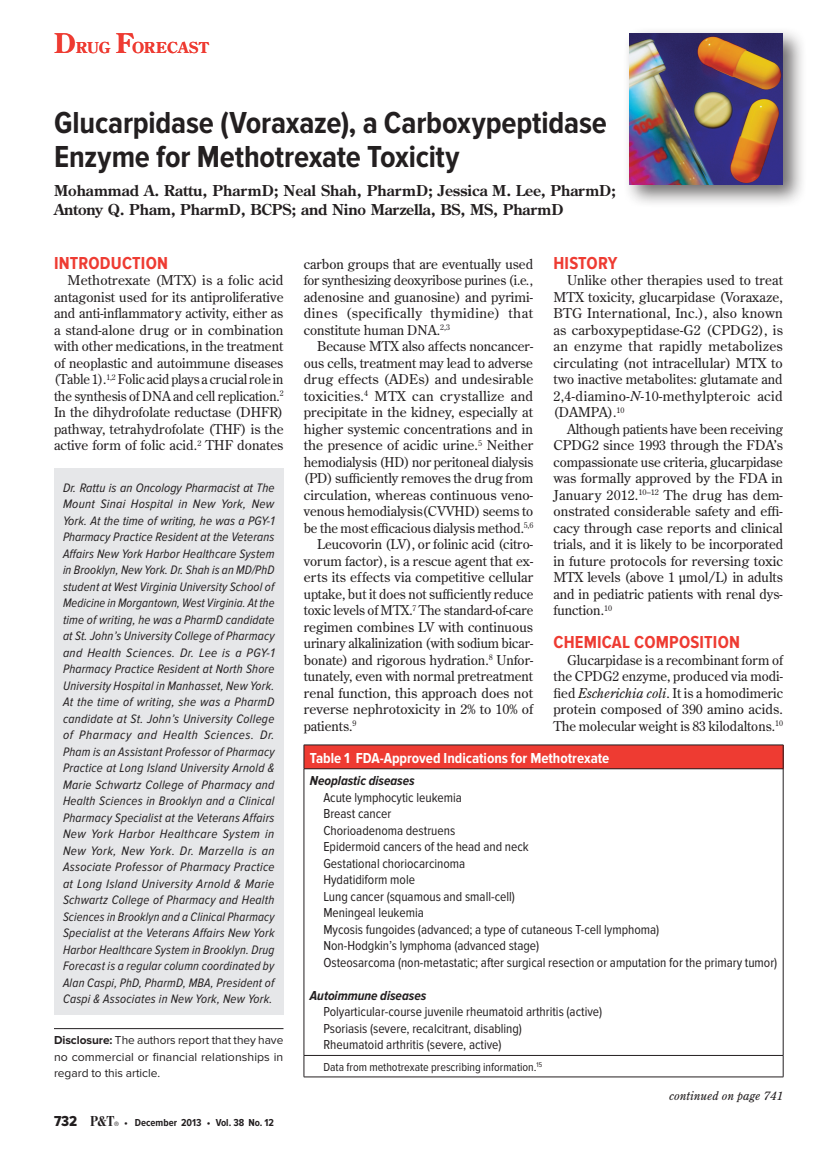
<style>
.page{position:relative;width:837px;height:1161px;background:#fff}
.page>*{position:absolute;margin:0;border:0;box-sizing:border-box;transform-origin:0 0}
.Article_Title{font:700 31.5px/34.5px "Proxima Nova Cond";letter-spacing:-.005em;color:#231f20}
.t1{font:700 18px "Proxima Nova Cond";letter-spacing:.01em;color:#ee3b32}
.Authors_List{font:700 15px/19.5px "Century Old Style";letter-spacing:-.01em;color:#231f20}
.Base_PT_table_head{font:700 15px "Proxima Nova Cond";color:#fff}
.t2{font:700 15px "Century Old Style";letter-spacing:.025em;color:#ee3b32}
.t3{font:15px "Proxima Nova Cond Extrabld";color:#231f20}
.Base_PT_text{font:13.5px/16.5px "Century Old Style";color:#231f20;text-align:justify}
.Base_PT_table_text{font:13.5px "Proxima Nova Cond";color:#231f20}
.Base_PT_table_text-2{font:italic 700 13.5px "Proxima Nova Cond";color:#231f20}
.AuthorsBio_blurb_For{font:italic 12.75px/16.5px "Proxima Nova Cond";letter-spacing:.02em;color:#231f20;text-align:justify}
.Author_disclaimer{font:12px/16.5px "Proxima Nova";letter-spacing:.005em;color:#231f20;text-align:justify}
.Base_PT_table_footno{font:12px "Proxima Nova Cond";color:#231f20}
.t4{font:italic 12px "Century Old Style";color:#231f20}
.t5{font:700 10.5px "Proxima Nova Cond";color:#231f20}
.s1{font-size:27px}
.s2{font-weight:700}
.s3{font-family:"Bodoni";font-weight:700}
.s4{font-family:"Trade Gothic";font-weight:300;font-size:6px}
.s5{font-style:italic}
</style>
<div class="page">
<div style="left:54px;top:468px;width:230px;height:547px;background:#e6e7e9"></div>
<hr style="left:54px;top:1028px;width:230px;height:1px;background:#231f20">
<div style="left:623px;top:26px;width:184px;height:182px;background:#231f20;opacity:.65"></div>
<img style="left:630px;top:33px;width:153px;height:151px">
<div style="left:304px;top:745px;width:479px;height:24px;background:#ee3b32"></div>
<hr style="left:304px;top:745px;width:479px;height:1px;background:#231f20">
<svg style="left:304px;top:745px;width:1px;height:24px"></svg>
<svg style="left:783px;top:745px;width:1px;height:24px"></svg>
<hr style="left:304px;top:769px;width:479px;height:1px;background:#231f20">
<hr style="left:304px;top:769px;width:1px;height:286px;background:#231f20">
<hr style="left:783px;top:769px;width:1px;height:286px;background:#231f20">
<hr style="left:304px;top:1055px;width:479px;height:1px;background:#231f20">
<svg style="left:304px;top:1056px;width:1px;height:21px"></svg>
<svg style="left:783px;top:1056px;width:1px;height:21px"></svg>
<hr style="left:304px;top:1077px;width:479px;height:1px;background:#231f20">
<p class="t2" style="left:54px;top:38px;width:156px"><span class="s1">D</span>RUG <span class="s1">F</span>ORECAST</p>
<p class="Article_Title" style="left:54px;top:106px;width:555px">Glucarpidase (Voraxaze), a Carboxypeptidase<br>Enzyme for Methotrexate Toxicity</p>
<p class="Authors_List" style="left:54px;top:180px;width:563px">Mohammad A. Rattu, PharmD; Neal Shah, PharmD; Jessica M. Lee, PharmD;<br>Antony Q. Pham, PharmD, BCPS; and Nino Marzella, BS, MS, PharmD</p>
<p class="t1" style="left:54px;top:252px;width:115px">INTRODUCTION</p>
<p class="Base_PT_text" style="left:54px;top:271px;width:231px;text-indent:14px">Methotrexate (MTX) is a folic acid antagonist used for its antiproliferative and anti-inflammatory activity, either as a stand-alone drug or in combination with other medications, in the treatment of neoplastic and autoimmune diseases (Table 1).<sup>1,2</sup> Folic acid plays a crucial role in the synthesis of DNA and cell replication.<sup>2<br></sup>In the dihydrofolate reductase (DHFR) pathway, tetrahydrofolate (THF) is the active form of folic acid.<sup>2</sup> THF donates</p>
<p class="AuthorsBio_blurb_For" style="left:63px;top:479px;width:213px">Dr. Rattu is an Oncology Pharmacist at The Mount Sinai Hospital in New York, New York. At the time of writing, he was a PGY-1<br>Pharmacy Practice Resident at the Veterans Affairs New York Harbor Healthcare System in Brooklyn, New York. Dr. Shah is an MD/PhD student at West Virginia University School of Medicine in Morgantown, West Virginia. At the time of writing, he was a PharmD candidate at St. John’s University College of Pharmacy and Health Sciences. Dr. Lee is a PGY-1<br>Pharmacy Practice Resident at North Shore University Hospital in Manhasset, New York.<br>At the time of writing, she was a PharmD candidate at St. John’s University College of Pharmacy and Health Sciences. Dr.<br>Pham is an Assistant Professor of Pharmacy Practice at Long Island University Arnold &amp; Marie Schwartz College of Pharmacy and Health Sciences in Brooklyn and a Clinical Pharmacy Specialist at the Veterans Affairs New York Harbor Healthcare System in New York, New York. Dr. Marzella is an Associate Professor of Pharmacy Practice at Long Island University Arnold &amp; Marie Schwartz College of Pharmacy and Health Sciences in Brooklyn and a Clinical Pharmacy Specialist at the Veterans Affairs New York Harbor Healthcare System in Brooklyn. Drug Forecast is a regular column coordinated by Alan Caspi, PhD, PharmD, MBA, President of Caspi &amp; Associates in New York, New York.</p>
<p class="Author_disclaimer" style="left:54px;top:1032px;width:231px"><span class="s2">Disclosure:</span> The authors report that they have no commercial or financial relationships in regard to this article.</p>
<p class="t3" style="left:54px;top:1112px;width:62px">732 <span class="s3">P&amp;T</span></p>
<p class="t5" style="left:114px;top:1116px;width:161px"><span class="s4">®</span> • December 2013 • Vol. 38 No. 12</p>
<p class="Base_PT_text" style="left:304px;top:255px;width:231px">carbon groups that are eventually used for synthesizing deoxyribose purines (i.e<span class="s5">.</span>, adenosine and guanosine) and pyrimi&shy;dines (specifically thymidine) that constitute human DNA.<sup>2,3</sup></p>
<p class="Base_PT_text" style="left:304px;top:337px;width:231px;text-indent:14px">Because MTX also affects noncancer&shy;ous cells, treatment may lead to adverse drug effects (ADEs) and undesirable toxicities.<sup>4</sup> MTX can crystallize and precipitate in the kidney, especially at higher systemic concentrations and in the presence of acidic urine.<sup>5</sup> Neither hemodialysis (HD) nor peritoneal dialysis (PD) sufficiently removes the drug from circulation, whereas continuous veno&shy;venous hemodialysis(CVVHD) seems to be the most efficacious dialysis method.<sup>5,6</sup></p>
<p class="Base_PT_text" style="left:304px;top:535px;width:231px;text-indent:14px">Leucovorin (LV), or folinic acid (citro&shy;vorum factor), is a rescue agent that ex&shy;erts its effects via competitive cellular uptake, but it does not sufficiently reduce toxic levels of MTX.<sup>7</sup> The standard-of-care regimen combines LV with continuous urinary alkalinization (with sodium bicar&shy;bonate) and rigorous hydration.<sup>8</sup> Unfor&shy;tunately, even with normal pretreatment renal function, this approach does not reverse nephrotoxicity in 2% to 10% of patients.<sup>9</sup></p>
<p class="t1" style="left:554px;top:252px;width:66px">HISTORY</p>
<p class="Base_PT_text" style="left:554px;top:271px;width:231px;text-indent:14px">Unlike other therapies used to treat MTX toxicity, glucarpidase (Voraxaze, BTG International, Inc.), also known as carboxypeptidase-G2 (CPDG2), is an enzyme that rapidly metabolizes circulating (not intracellular) MTX to two inactive metabolites: glutamate and 2,4-diamino-<span class="s5">N</span>-10-methylpteroic acid (DAMPA).<sup>10</sup></p>
<p class="Base_PT_text" style="left:554px;top:420px;width:231px;text-indent:14px">Although patients have been receiving CPDG2 since 1993 through the FDA’s compassionate use criteria, glucarpidase was formally approved by the FDA in January 2012.<sup>10–12</sup> The drug has dem&shy;onstrated considerable safety and effi&shy;cacy through case reports and clinical trials, and it is likely to be incorporated in future protocols for reversing toxic MTX levels (above 1 μmol/L) in adults and in pediatric patients with renal dys&shy;function.<sup>10</sup></p>
<p class="t1" style="left:554px;top:632px;width:188px">CHEMICAL COMPOSITION</p>
<p class="Base_PT_text" style="left:554px;top:651px;width:231px;text-indent:14px">Glucarpidase is a recombinant form of the CPDG2 enzyme, produced via modi&shy;fied <span class="s5">Escherichia coli</span>. It is a homodimeric protein composed of 390 amino acids.<br>The molecular weight is 83 kilodaltons.<sup>10</sup></p>
<p class="Base_PT_table_head" style="left:310px;top:749px;width:301px">Table 1 FDA-Approved Indications for Methotrexate</p>
<p class="Base_PT_table_text-2" style="left:310px;top:773px;width:106px">Neoplastic diseases</p>
<p class="Base_PT_table_text" style="left:323px;top:790px;width:140px">Acute lymphocytic leukemia</p>
<p class="Base_PT_table_text" style="left:323px;top:806px;width:70px">Breast cancer</p>
<p class="Base_PT_table_text" style="left:323px;top:823px;width:133px">Chorioadenoma destruens</p>
<p class="Base_PT_table_text" style="left:323px;top:839px;width:207px">Epidermoid cancers of the head and neck</p>
<p class="Base_PT_table_text" style="left:323px;top:856px;width:143px">Gestational choriocarcinoma</p>
<p class="Base_PT_table_text" style="left:323px;top:872px;width:93px">Hydatidiform mole</p>
<p class="Base_PT_table_text" style="left:323px;top:889px;width:193px">Lung cancer (squamous and small-cell)</p>
<p class="Base_PT_table_text" style="left:323px;top:905px;width:102px">Meningeal leukemia</p>
<p class="Base_PT_table_text" style="left:323px;top:922px;width:337px">Mycosis fungoides (advanced; a type of cutaneous T-cell lymphoma)</p>
<p class="Base_PT_table_text" style="left:323px;top:938px;width:217px">Non-Hodgkin’s lymphoma (advanced stage)</p>
<p class="Base_PT_table_text" style="left:323px;top:955px;width:455px">Osteosarcoma (non-metastatic; after surgical resection or amputation for the primary tumor)</p>
<p class="Base_PT_table_text-2" style="left:310px;top:988px;width:118px">Autoimmune diseases</p>
<p class="Base_PT_table_text" style="left:323px;top:1004px;width:280px">Polyarticular-course juvenile rheumatoid arthritis (active)</p>
<p class="Base_PT_table_text" style="left:323px;top:1021px;width:200px">Psoriasis (severe, recalcitrant, disabling)</p>
<p class="Base_PT_table_text" style="left:323px;top:1037px;width:180px">Rheumatoid arthritis (severe, active)</p>
<p class="Base_PT_table_footno" style="left:323px;top:1060px;width:220px">Data from methotrexate prescribing information.<sup>15</sup></p>
<p class="t4" style="left:669px;top:1088px;width:115px">continued on page 741</p>
</div>
